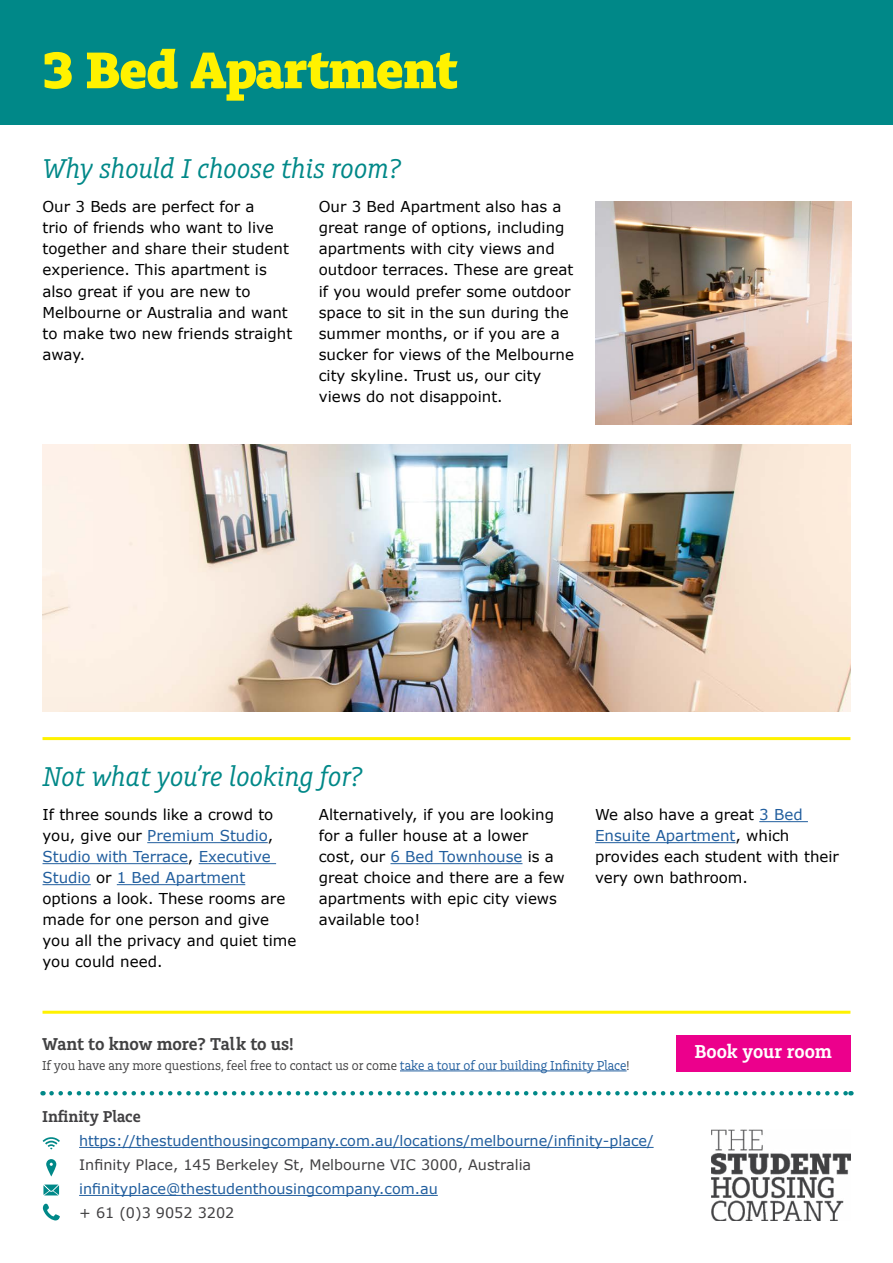
<style>
.page{position:relative;width:893px;height:1263px;background:#fff}
.page>*{position:absolute;margin:0;border:0;box-sizing:border-box;transform-origin:0 0}
.t1{font:900 54px "Charlie Std";letter-spacing:-.005em;color:#fff200}
.t2{font:italic 28.5px "Charlie Std";color:#088}
.t3{font:600 19.5px "Charlie Std";color:#fff}
.t4{font:600 18px "Charlie Std";letter-spacing:-.005em;color:#414142}
.t5{font:600 16.5px "Charlie Std";color:#414042}
.t6{font:15px/21px "Verdana";color:#000}
.t7{font:14.4px "Verdana";color:#215e9e}
.t8{font:14.4px "Verdana";color:#414042}
.t9{font:13.5px "Charlie Std";color:#414142}
.s1{color:#215e9e}
</style>
<div class="page">
<div style="left:676px;top:1035px;width:174px;height:36px;background:#ec008c"></div>
<svg style="left:51px;top:1091px;width:800px;height:4px"></svg>
<div style="left:0;top:0;width:893px;height:124px;background:#088"></div>
<hr style="left:147px;top:842px;width:121px;height:1px;background:#215e9e">
<hr style="left:43px;top:863px;width:145px;height:1px;background:#215e9e">
<hr style="left:199px;top:863px;width:77px;height:1px;background:#215e9e">
<hr style="left:43px;top:884px;width:48px;height:1px;background:#215e9e">
<hr style="left:117px;top:884px;width:128px;height:1px;background:#215e9e">
<hr style="left:390px;top:863px;width:132px;height:1px;background:#215e9e">
<hr style="left:759px;top:821px;width:49px;height:1px;background:#215e9e">
<hr style="left:595px;top:842px;width:140px;height:1px;background:#215e9e">
<img style="left:43px;top:444px;width:807px;height:268px">
<hr style="left:43px;top:737px;width:807px;height:3px;background:#fff200">
<hr style="left:43px;top:1011px;width:807px;height:3px;background:#fff200">
<svg style="left:43px;top:1137px;width:17px;height:12px"></svg>
<img style="left:711px;top:1130px;width:139px;height:90px">
<svg style="left:46px;top:1159px;width:10px;height:17px"></svg>
<svg style="left:43px;top:1184px;width:16px;height:11px"></svg>
<svg style="left:42px;top:1203px;width:18px;height:18px"></svg>
<hr style="left:79px;top:1147px;width:575px;height:1px;background:#215e9e">
<hr style="left:79px;top:1195px;width:359px;height:1px;background:#215e9e">
<hr style="left:400px;top:1070px;width:227px;height:1px;background:#215e9e">
<img style="left:595px;top:201px;width:256px;height:223px">
<h1 class="t1" style="left:43px;top:39px;width:416px">3 Bed Apartment</h1>
<h2 class="t2" style="left:43px;top:153px;width:360px">Why should I choose this room?</h2>
<p class="t6" style="left:43px;top:197px;width:251px">Our 3 Beds are perfect for a<br>trio of friends who want to live together and share their student experience. This apartment is also great if you are new to<br>Melbourne or Australia and want to make two new friends straight away.</p>
<p class="t6" style="left:319px;top:197px;width:257px">Our 3 Bed Apartment also has a great range of options, including apartments with city views and outdoor terraces. These are great if you would prefer some outdoor space to sit in the sun during the summer months, or if you are a sucker for views of the Melbourne city skyline. Trust us, our city views do not disappoint.</p>
<h2 class="t2" style="left:43px;top:760px;width:321px">Not what you’re looking for?</h2>
<p class="t6" style="left:43px;top:805px;width:255px">If three sounds like a crowd to you, give our <span class="s1">Premium Studio</span>,<br><span class="s1">Studio with Terrace</span>, <span class="s1">Executive<br>Studio</span> or <span class="s1">1 Bed Apartment </span>options a look. These rooms are made for one person and give you all the privacy and quiet time you could need.</p>
<p class="t6" style="left:319px;top:805px;width:247px">Alternatively, if you are looking for a fuller house at a lower cost, our <span class="s1">6 Bed Townhouse</span> is a great choice and there are a few apartments with epic city views available too!</p>
<p class="t6" style="left:595px;top:805px;width:245px">We also have a great <span class="s1">3 Bed<br>Ensuite Apartment</span>, which provides each student with their very own bathroom.</p>
<p class="t4" style="left:42px;top:1034px;width:253px">Want to know more? Talk to us!</p>
<p class="t9" style="left:42px;top:1057px;width:589px">If you have any more questions, feel free to contact us or come <span class="s1">take a tour of our building Infinity Place</span>!</p>
<p class="t5" style="left:42px;top:1107px;width:100px">Infinity Place</p>
<p class="t7" style="left:79px;top:1132px;width:576px">https://thestudenthousingcompany.com.au/locations/melbourne/infinity-place/</p>
<p class="t8" style="left:79px;top:1156px;width:454px">Infinity Place, 145 Berkeley St, Melbourne VIC 3000, Australia</p>
<p class="t7" style="left:79px;top:1180px;width:360px">infinityplace@thestudenthousingcompany.com.au</p>
<p class="t8" style="left:79px;top:1204px;width:157px">+ 61 (0)3 9052 3202</p>
<h3 class="t3" style="left:694px;top:1040px;width:139px">Book your room</h3>
</div>
